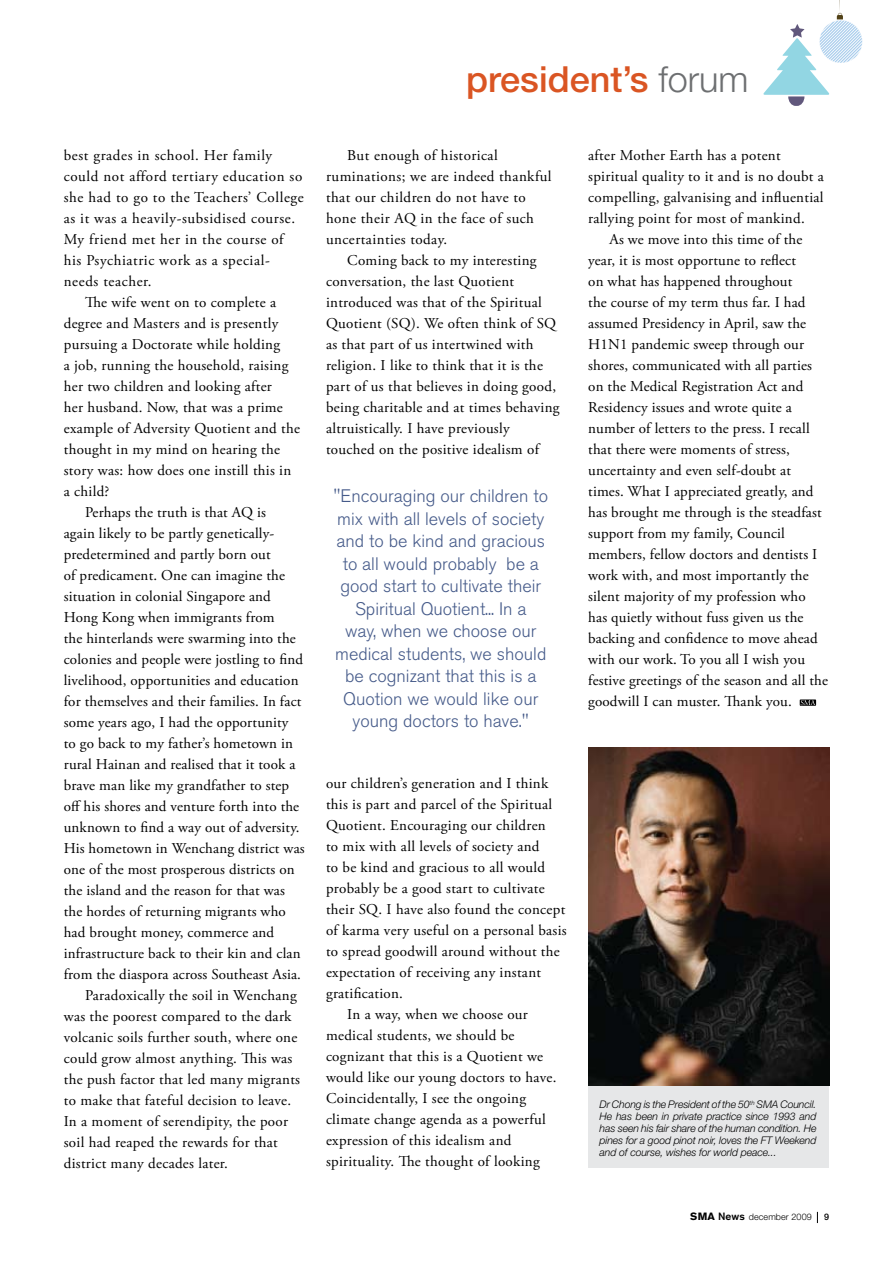
<style>
.page{position:relative;width:893px;height:1263px;background:#fff}
.page>*{position:absolute;margin:0;border:0;box-sizing:border-box;transform-origin:0 0}
.t1{font:500 36px "Helvetica Neue";color:#da5523}
.t2{font:300 18px/22.5px "Akzidenz Grotesk BE";color:#465b8a;text-align:center}
.t3{font:15px/21px "Adobe Garamond Pro";letter-spacing:.02em;color:#000}
.t4{font:15px "Adobe Garamond Pro";letter-spacing:.04em;color:#000}
.t5{font:italic 300 10.5px/12px "Helvetica Neue";letter-spacing:-.01em;color:#000;text-align:justify}
.t6{font:300 9px "Helvetica Neue";letter-spacing:.01em;color:#000}
.t7{font:500 9px "Helvetica Neue";color:#000}
.s1{font-weight:300;color:#6d6f71}
.s2{font-family:"Akzidenz Grotesk BE";font-weight:700;font-size:10.5px}
.s3{font-family:"Akzidenz Grotesk BE";font-weight:500;font-size:10.5px}
</style>
<div class="page">
<div style="left:588px;top:747px;width:241px;height:421px;background:#e6e7e8"></div>
<img style="left:588px;top:747px;width:241px;height:339px">
<svg style="left:800px;top:699px;width:16px;height:7px"></svg>
<svg style="left:801px;top:700px;width:14px;height:5px"></svg>
<svg style="left:763px;top:0;width:99px;height:106px"></svg>
<p class="t4" style="left:64px;top:146px;width:210px">best grades in school. Her family</p>
<p class="t4" style="left:64px;top:167px;width:240px">could not afford tertiary education so</p>
<p class="t4" style="left:64px;top:188px;width:241px">she had to go to the Teachers’ College</p>
<p class="t4" style="left:64px;top:209px;width:233px">as it was a heavily-subsidised course.</p>
<p class="t4" style="left:64px;top:230px;width:221px">My friend met her in the course of</p>
<p class="t4" style="left:64px;top:251px;width:208px">his Psychiatric work as a special-</p>
<p class="t4" style="left:64px;top:272px;width:89px">needs teacher.</p>
<p class="t3" style="left:85px;top:292px;width:193px">The wife went on to complete a</p>
<p class="t3" style="left:64px;top:313px;width:216px">degree and Masters and is presently</p>
<p class="t3" style="left:64px;top:334px;width:218px">pursuing a Doctorate while holding</p>
<p class="t3" style="left:64px;top:355px;width:226px">a job, running the household, raising</p>
<p class="t3" style="left:64px;top:376px;width:210px">her two children and looking after</p>
<p class="t3" style="left:64px;top:397px;width:221px">her husband. Now, that was a prime</p>
<p class="t3" style="left:64px;top:418px;width:238px">example of Adversity Quotient and the</p>
<p class="t3" style="left:64px;top:439px;width:218px">thought in my mind on hearing the</p>
<p class="t3" style="left:64px;top:460px;width:229px">story was: how does one instill this in</p>
<p class="t3" style="left:64px;top:481px;width:47px">a child?</p>
<p class="t3" style="left:85px;top:502px;width:183px">Perhaps the truth is that AQ is</p>
<p class="t3" style="left:64px;top:523px;width:212px">again likely to be partly genetically-</p>
<p class="t3" style="left:64px;top:544px;width:208px">predetermined and partly born out</p>
<p class="t3" style="left:64px;top:565px;width:223px">of predicament. One can imagine the</p>
<p class="t3" style="left:64px;top:586px;width:209px">situation in colonial Singapore and</p>
<p class="t3" style="left:64px;top:607px;width:212px">Hong Kong when immigrants from</p>
<p class="t3" style="left:64px;top:628px;width:234px">the hinterlands were swarming into the</p>
<p class="t3" style="left:64px;top:649px;width:241px">colonies and people were jostling to find</p>
<p class="t3" style="left:64px;top:670px;width:236px">livelihood, opportunities and education</p>
<p class="t3" style="left:64px;top:691px;width:239px">for themselves and their families. In fact</p>
<p class="t3" style="left:64px;top:712px;width:226px">some years ago, I had the opportunity</p>
<p class="t3" style="left:64px;top:733px;width:231px">to go back to my father’s hometown in</p>
<p class="t3" style="left:64px;top:754px;width:233px">rural Hainan and realised that it took a</p>
<p class="t3" style="left:64px;top:775px;width:227px">brave man like my grandfather to step</p>
<p class="t3" style="left:64px;top:796px;width:237px">off his shores and venture forth into the</p>
<p class="t3" style="left:64px;top:817px;width:237px">unknown to find a way out of adversity.</p>
<p class="t3" style="left:64px;top:838px;width:242px">His hometown in Wenchang district was</p>
<p class="t3" style="left:64px;top:859px;width:233px">one of the most prosperous districts on</p>
<p class="t3" style="left:64px;top:880px;width:223px">the island and the reason for that was</p>
<p class="t3" style="left:64px;top:901px;width:224px">the hordes of returning migrants who</p>
<p class="t3" style="left:64px;top:922px;width:212px">had brought money, commerce and</p>
<p class="t3" style="left:64px;top:943px;width:238px">infrastructure back to their kin and clan</p>
<p class="t3" style="left:64px;top:964px;width:239px">from the diaspora across Southeast Asia.</p>
<p class="t3" style="left:85px;top:985px;width:213px">Paradoxically the soil in Wenchang</p>
<p class="t3" style="left:64px;top:1006px;width:229px">was the poorest compared to the dark</p>
<p class="t3" style="left:64px;top:1027px;width:235px">volcanic soils further south, where one</p>
<p class="t3" style="left:64px;top:1048px;width:230px">could grow almost anything. This was</p>
<p class="t3" style="left:64px;top:1069px;width:238px">the push factor that led many migrants</p>
<p class="t3" style="left:64px;top:1090px;width:229px">to make that fateful decision to leave.</p>
<p class="t3" style="left:64px;top:1111px;width:226px">In a moment of serendipity, the poor</p>
<p class="t3" style="left:64px;top:1132px;width:216px">soil had reaped the rewards for that</p>
<p class="t3" style="left:64px;top:1153px;width:166px">district many decades later.</p>
<h1 class="t1" style="left:466px;top:58px;width:284px">president’s <span class="s1">forum</span></h1>
<p class="t3" style="left:326px;top:145px;width:227px;text-indent:21px">But enough of historical ruminations; we are indeed thankful that our children do not have to hone their AQ in the face of such uncertainties today.</p>
<p class="t3" style="left:326px;top:250px;width:235px;text-indent:21px">Coming back to my interesting conversation, the last Quotient introduced was that of the Spiritual Quotient (SQ). We often think of SQ as that part of us intertwined with religion. I like to think that it is the part of us that believes in doing good, being charitable and at times behaving altruistically. I have previously touched on the positive idealism of</p>
<p class="t2" style="left:333px;top:485px;width:216px">"Encouraging our children to mix with all levels of society and to be kind and gracious to all would probably be a good start to cultivate their<br>Spiritual Quotient... In a<br>way, when we choose our medical students, we should be cognizant that this is a<br>Quotion we would like our young doctors to have."</p>
<p class="t3" style="left:326px;top:773px;width:224px">our children’s generation and I think</p>
<p class="t3" style="left:326px;top:794px;width:228px">this is part and parcel of the Spiritual</p>
<p class="t3" style="left:326px;top:815px;width:221px">Quotient. Encouraging our children</p>
<p class="t3" style="left:326px;top:836px;width:215px">to mix with all levels of society and</p>
<p class="t3" style="left:326px;top:857px;width:221px">to be kind and gracious to all would</p>
<p class="t3" style="left:326px;top:878px;width:220px">probably be a good start to cultivate</p>
<p class="t3" style="left:326px;top:899px;width:241px">their SQ. I have also found the concept</p>
<p class="t3" style="left:326px;top:920px;width:242px">of karma very useful on a personal basis</p>
<p class="t3" style="left:326px;top:941px;width:235px">to spread goodwill around without the</p>
<p class="t3" style="left:326px;top:962px;width:217px">expectation of receiving any instant</p>
<p class="t3" style="left:326px;top:983px;width:79px">gratification.</p>
<p class="t3" style="left:347px;top:1004px;width:182px">In a way, when we choose our</p>
<p class="t3" style="left:326px;top:1025px;width:190px">medical students, we should be</p>
<p class="t3" style="left:326px;top:1046px;width:219px">cognizant that this is a Quotient we</p>
<p class="t3" style="left:326px;top:1067px;width:232px">would like our young doctors to have.</p>
<p class="t3" style="left:326px;top:1088px;width:202px">Coincidentally, I see the ongoing</p>
<p class="t3" style="left:326px;top:1109px;width:221px">climate change agenda as a powerful</p>
<p class="t3" style="left:326px;top:1130px;width:187px">expression of this idealism and</p>
<p class="t3" style="left:326px;top:1151px;width:215px">spirituality. The thought of looking</p>
<p class="t3" style="left:588px;top:145px;width:237px">after Mother Earth has a potent spiritual quality to it and is no doubt a compelling, galvanising and influential rallying point for most of mankind.</p>
<p class="t3" style="left:588px;top:229px;width:241px;text-indent:21px">As we move into this time of the year, it is most opportune to reflect<br>on what has happened throughout<br>the course of my term thus far. I had assumed Presidency in April, saw the H1N1 pandemic sweep through our shores, communicated with all parties on the Medical Registration Act and Residency issues and wrote quite a number of letters to the press. I recall that there were moments of stress, uncertainty and even self-doubt at times. What I appreciated greatly, and has brought me through is the steadfast support from my family, Council members, fellow doctors and dentists I work with, and most importantly the silent majority of my profession who has quietly without fuss given us the backing and confidence to move ahead with our work. To you all I wish you festive greetings of the season and all the goodwill I can muster. Thank you.</p>
<p class="t5" style="left:600px;top:1098px;width:218px">Dr Chong is the President of the 50<sup>th</sup> SMA Council.<br>He has been in private practice since 1993 and has seen his fair share of the human condition. He pines for a good pinot noir, loves the FT Weekend and of course, wishes for world peace...</p>
<p class="t6" style="left:690px;top:1211px;width:123px"><span class="s2">SMA</span> <span class="s3">News</span> december 2009</p>
<p class="t7" style="left:824px;top:1211px;width:7px">9</p>
</div>
